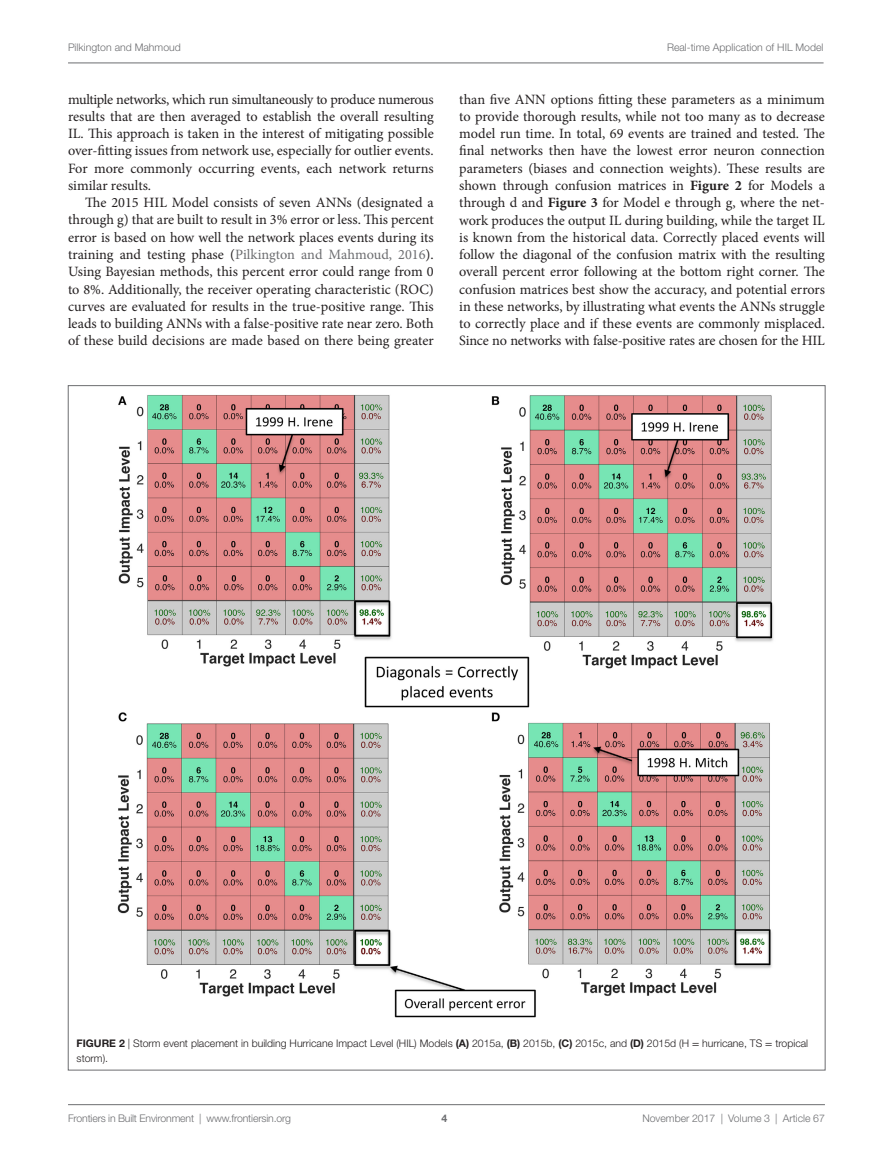
<style>
.page{position:relative;width:893px;height:1170px;background:#fff}
.page>*{position:absolute;margin:0;border:0;box-sizing:border-box;transform-origin:0 0}
.t1{font:14.25px/17.2px "Minion Pro";letter-spacing:-.005em;color:#231f20;text-align:justify}
.t2{font:300 10.5px/14.2px "Helvetica Neue LT Std";color:#231f20}
.t3{font:300 10.5px "Helvetica Neue LT Std";color:#6c6d70}
.t4{font:700 10.5px "Helvetica Neue LT Std";color:#6c6d70}
.s1{color:#6c6d70}
.s2{font-weight:700}
.s3{font-family:"STIX General";font-weight:400}
</style>
<div class="page">
<img style="left:118px;top:395px;width:656px;height:622px">
<hr style="left:68px;top:63px;width:756px;height:1px;background:#6c6d70">
<hr style="left:68px;top:1104px;width:757px;height:1px;background:#6c6d70">
<p class="t3" style="left:68px;top:41px;width:114px">Pilkington and Mahmoud</p>
<p class="t3" style="left:667px;top:41px;width:158px">Real-time Application of HIL Model</p>
<p class="t1" style="left:68px;top:90px;width:367px">multiple networks, which run simultaneously to produce numerous results that are then averaged to establish the overall resulting IL. This approach is taken in the interest of mitigating possible over-fitting issues from network use, especially for outlier events.<br>For more commonly occurring events, each network returns similar results.</p>
<p class="t1" style="left:68px;top:194px;width:367px;text-indent:17px">The 2015 HIL Model consists of seven ANNs (designated a through g) that are built to result in 3% error or less. This percent error is based on how well the network places events during its training and testing phase (<span class="s1">Pilkington and Mahmoud, 2016</span>).<br>Using Bayesian methods, this percent error could range from 0 to 8%. Additionally, the receiver operating characteristic (ROC) curves are evaluated for results in the true-positive range. This leads to building ANNs with a false-positive rate near zero. Both of these build decisions are made based on there being greater</p>
<p class="t1" style="left:459px;top:90px;width:367px">than five ANN options fitting these parameters as a minimum to provide thorough results, while not too many as to decrease model run time. In total, 69 events are trained and tested. The final networks then have the lowest error neuron connection parameters (biases and connection weights). These results are shown through confusion matrices in <span class="s2">Figure 2</span> for Models a through d and <span class="s2">Figure 3</span> for Model e through g, where the net&shy;work produces the output IL during building, while the target IL is known from the historical data. Correctly placed events will follow the diagonal of the confusion matrix with the resulting overall percent error following at the bottom right corner. The confusion matrices best show the accuracy, and potential errors in these networks, by illustrating what events the ANNs struggle to correctly place and if these events are commonly misplaced.<br>Since no networks with false-positive rates are chosen for the HIL</p>
<p class="t2" style="left:77px;top:1036px;width:733px"><span class="s2">FIGURE 2</span> | Storm event placement in building Hurricane Impact Level (HIL) Models <span class="s2">(A)</span> 2015a, <span class="s2">(B)</span> 2015b, <span class="s2">(C)</span> 2015c, and <span class="s2">(D)</span> 2015d (H <span class="s3">=</span> hurricane, TS <span class="s3">=</span> tropical storm).</p>
<p class="t3" style="left:68px;top:1111px;width:225px">Frontiers in Built Environment | www.frontiersin.org</p>
<p class="t3" style="left:642px;top:1111px;width:184px">November 2017 | Volume 3 | Article 67</p>
<p class="t4" style="left:441px;top:1111px;width:7px">4</p>
</div>
